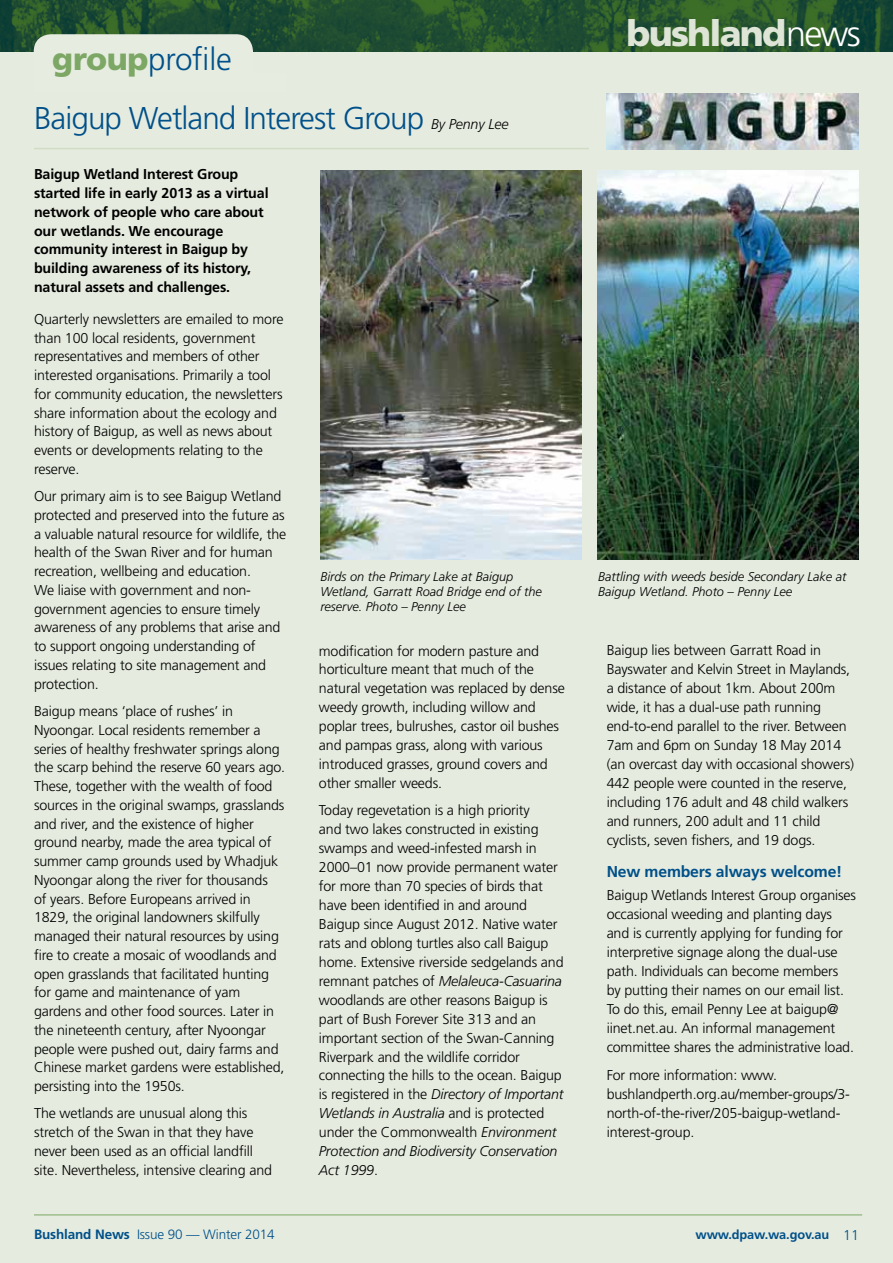
<style>
.page{position:relative;width:893px;height:1263px;background:#e5ebdf}
.page>*{position:absolute;margin:0;border:0;box-sizing:border-box;transform-origin:0 0}
.t1{font:900 36px "Frutiger";letter-spacing:-.05em;color:#dee5d6}
.t2{font:300 31.5px/58.3px "Frutiger";letter-spacing:-.03em;color:#005089}
.t3{font:700 15.75px "Frutiger";letter-spacing:-.01em;color:#005089}
.t4{font:300 14.25px/18.8px "Frutiger";letter-spacing:-.01em;color:#000}
.t5{font:700 14.25px/18.8px "Frutiger";letter-spacing:-.01em;color:#000}
.t6{font:300 13.5px "Frutiger";letter-spacing:-.01em;color:#005089}
.t7{font:italic 300 12.75px/15px "Frutiger";color:#000}
.t8{font:700 12.75px "Frutiger";letter-spacing:-.01em;color:#005089}
.s1{font-weight:900;color:#7ca765}
.s2{font-style:italic;font-size:14.25px;color:#000}
.s3{font-weight:300;color:#fff}
.s4{font-style:italic}
.s5{font-weight:700}
.s6{font-weight:300;font-size:14.25px}
</style>
<div class="page">
<svg style="left:0;top:0;width:893px;height:51px;background:#24532f"></svg>
<svg style="left:34px;top:34px;width:252px;height:18px"></svg>
<img style="left:320px;top:171px;width:261px;height:389px">
<img style="left:597px;top:171px;width:262px;height:389px">
<hr style="left:34px;top:1215px;width:828px;height:1px;background:#7ca765">
<img style="left:607px;top:93px;width:252px;height:57px">
<hr style="left:34px;top:148px;width:555px;height:1px;background:#d1dcc6">
<h2 class="t2" style="left:34px;top:31px;width:476px;text-indent:18px"><span class="s1">group</span>profile<br>Baigup Wetland Interest Group <span class="s2">By Penny Lee</span></h2>
<p class="t5" style="left:34px;top:165px;width:236px">Baigup Wetland Interest Group started life in early 2013 as a virtual network of people who care about our wetlands. We encourage community interest in Baigup by building awareness of its history, natural assets and challenges.</p>
<h1 class="t1" style="left:627px;top:11px;width:236px">bushland<span class="s3">news</span></h1>
<p class="t4" style="left:34px;top:310px;width:251px">Quarterly newsletters are emailed to more than 100 local residents, government representatives and members of other interested organisations. Primarily a tool for community education, the newsletters share information about the ecology and history of Baigup, as well as news about events or developments relating to the reserve.</p>
<p class="t4" style="left:34px;top:487px;width:254px">Our primary aim is to see Baigup Wetland protected and preserved into the future as a valuable natural resource for wildlife, the health of the Swan River and for human recreation, wellbeing and education.<br>We liaise with government and non&shy;government agencies to ensure timely awareness of any problems that arise and to support ongoing understanding of issues relating to site management and protection.</p>
<p class="t4" style="left:34px;top:702px;width:253px">Baigup means ‘place of rushes’ in Nyoongar. Local residents remember a series of healthy freshwater springs along the scarp behind the reserve 60 years ago.<br>These, together with the wealth of food sources in the original swamps, grasslands and river, and the existence of higher ground nearby, made the area typical of summer camp grounds used by Whadjuk Nyoongar along the river for thousands<br>of years. Before Europeans arrived in 1829, the original landowners skilfully managed their natural resources by using fire to create a mosaic of woodlands and open grasslands that facilitated hunting for game and maintenance of yam gardens and other food sources. Later in the nineteenth century, after Nyoongar people were pushed out, dairy farms and Chinese market gardens were established, persisting into the 1950s.</p>
<p class="t4" style="left:34px;top:1104px;width:240px">The wetlands are unusual along this stretch of the Swan in that they have never been used as an official landfill site. Nevertheless, intensive clearing and</p>
<p class="t7" style="left:320px;top:569px;width:223px">Birds on the Primary Lake at Baigup<br>Wetland, Garratt Road Bridge end of the reserve. Photo – Penny Lee</p>
<p class="t7" style="left:598px;top:569px;width:250px">Battling with weeds beside Secondary Lake at<br>Baigup Wetland. Photo – Penny Lee</p>
<p class="t4" style="left:319px;top:641px;width:247px">modification for modern pasture and horticulture meant that much of the natural vegetation was replaced by dense weedy growth, including willow and poplar trees, bulrushes, castor oil bushes and pampas grass, along with various introduced grasses, ground covers and other smaller weeds.</p>
<p class="t4" style="left:319px;top:801px;width:246px">Today regevetation is a high priority<br>and two lakes constructed in existing swamps and weed-infested marsh in 2000–01 now provide permanent water for more than 70 species of birds that have been identified in and around Baigup since August 2012. Native water rats and oblong turtles also call Baigup home. Extensive riverside sedgelands and remnant patches of <span class="s4">Melaleuca-Casuarina </span>woodlands are other reasons Baigup is part of Bush Forever Site 313 and an important section of the Swan-Canning Riverpark and the wildlife corridor connecting the hills to the ocean. Baigup is registered in the <span class="s4">Directory of Important Wetlands in Australia</span> and is protected under the Commonwealth <span class="s4">Environment Protection and Biodiversity Conservation Act 1999</span>.</p>
<p class="t4" style="left:607px;top:641px;width:249px">Baigup lies between Garratt Road in Bayswater and Kelvin Street in Maylands, a distance of about 1km. About 200m wide, it has a dual-use path running end-to-end parallel to the river. Between 7am and 6pm on Sunday 18 May 2014 (an overcast day with occasional showers)<br>442 people were counted in the reserve, including 176 adult and 48 child walkers and runners, 200 adult and 11 child cyclists, seven fishers, and 19 dogs.</p>
<p class="t3" style="left:607px;top:862px;width:237px">New members always welcome!</p>
<p class="t4" style="left:607px;top:886px;width:251px">Baigup Wetlands Interest Group organises occasional weeding and planting days and is currently applying for funding for interpretive signage along the dual-use path. Individuals can become members<br>by putting their names on our email list.<br>To do this, email Penny Lee at baigup@ iinet.net.au. An informal management committee shares the administrative load.</p>
<p class="t4" style="left:607px;top:1065px;width:245px">For more information: www. bushlandperth.org.au/member-groups/3- north-of-the-river/205-baigup-wetland&shy;interest-group.</p>
<p class="t6" style="left:34px;top:1227px;width:242px"><span class="s5">Bushland News</span> Issue 90 — Winter 2014</p>
<p class="t8" style="left:695px;top:1226px;width:165px">www.dpaw.wa.gov.au <span class="s6">11</span></p>
</div>
